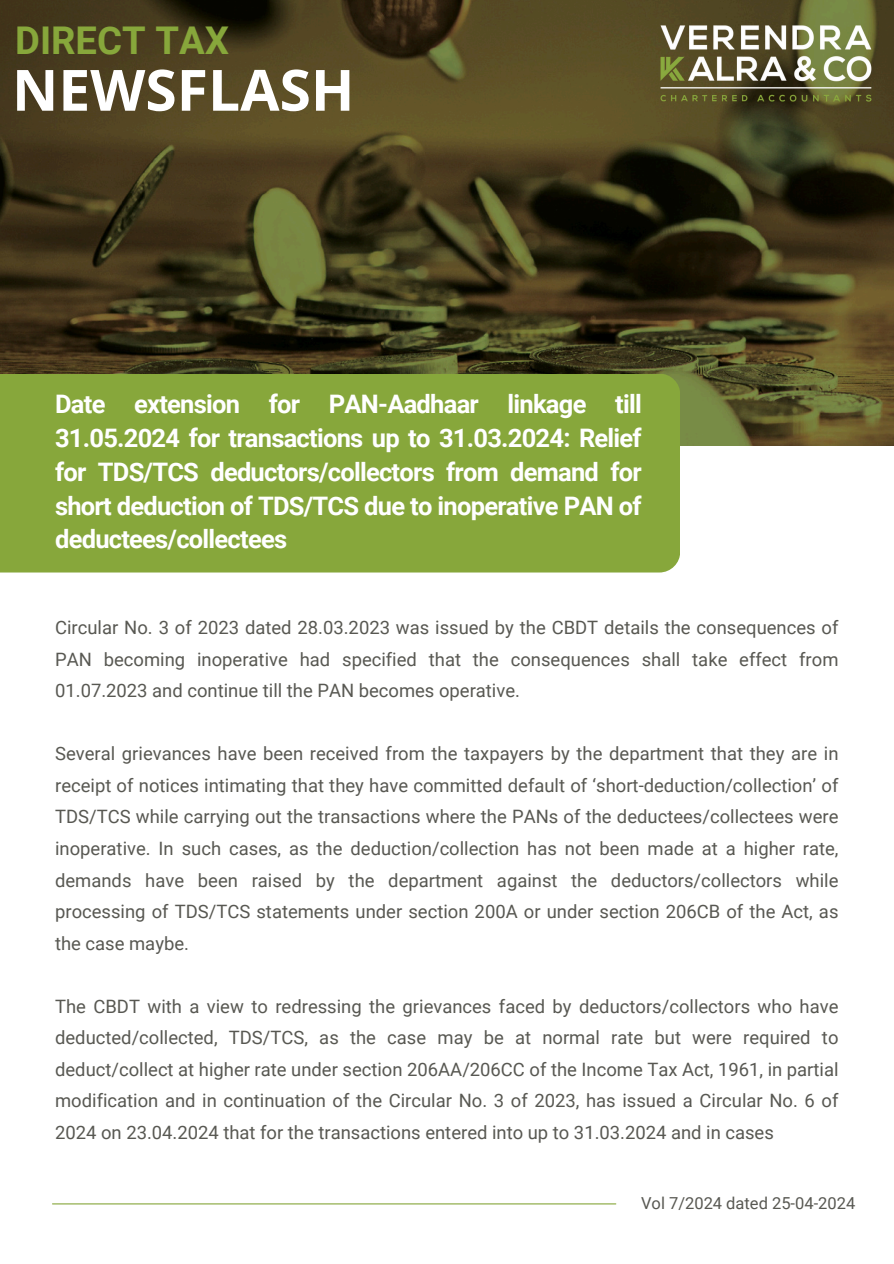
<style>
.page{position:relative;width:894px;height:1264px;background:#fff}
.page>*{position:absolute;margin:0;border:0;box-sizing:border-box;transform-origin:0 0}
.t1{font:700 57px "Open Sans";color:#fff}
.t2{font:700 38.25px "Roboto";color:#87a73b}
.t3{font:700 25.5px/33.8px "Roboto";letter-spacing:-.03em;color:#fff;text-align:justify}
.t4{font:18.45px/31.5px "Roboto";color:#585852;text-align:justify}
.t5{font:16.5px "Roboto";color:#585852}
</style>
<div class="page">
<hr style="left:52px;top:1203px;width:563px;height:1px;background:#87a73b">
<img style="left:0;top:0;width:893px;height:446px">
<img style="left:652px;top:17px;width:226px;height:93px">
<div style="left:0;top:373px;width:679px;height:199px;background:#87a73b"></div>
<h4 class="t2" style="left:15px;top:18px;width:215px">DIRECT TAX</h4>
<h4 class="t1" style="left:12px;top:50px;width:344px">NEWSFLASH</h4>
<p class="t3" style="left:55px;top:388px;width:588px">Date extension for PAN-Aadhaar linkage till 31.05.2024 for transactions up to 31.03.2024: Relief for TDS/TCS deductors/collectors from demand for short deduction of TDS/TCS due to inoperative PAN of deductees/collectees</p>
<h1 class="t4" style="left:55px;top:612px;width:784px">Circular No. 3 of 2023 dated 28.03.2023 was issued by the CBDT details the consequences of PAN becoming inoperative had specified that the consequences shall take effect from 01.07.2023 and continue till the PAN becomes operative.</h1>
<p class="t4" style="left:55px;top:738px;width:784px">Several grievances have been received from the taxpayers by the department that they are in receipt of notices intimating that they have committed default of ‘short-deduction/collection’ of TDS/TCS while carrying out the transactions where the PANs of the deductees/collectees were inoperative. In such cases, as the deduction/collection has not been made at a higher rate, demands have been raised by the department against the deductors/collectors while processing of TDS/TCS statements under section 200A or under section 206CB of the Act, as the case maybe.</p>
<h3 class="t4" style="left:55px;top:990px;width:784px">The CBDT with a view to redressing the grievances faced by deductors/collectors who have deducted/collected, TDS/TCS, as the case may be at normal rate but were required to deduct/collect at higher rate under section 206AA/206CC of the Income Tax Act, 1961, in partial modification and in continuation of the Circular No. 3 of 2023, has issued a Circular No. 6 of 2024 on 23.04.2024 that for the transactions entered into up to 31.03.2024 and in cases</h3>
<h4 class="t5" style="left:641px;top:1193px;width:216px">Vol 7/2024 dated 25-04-2024</h4>
</div>
